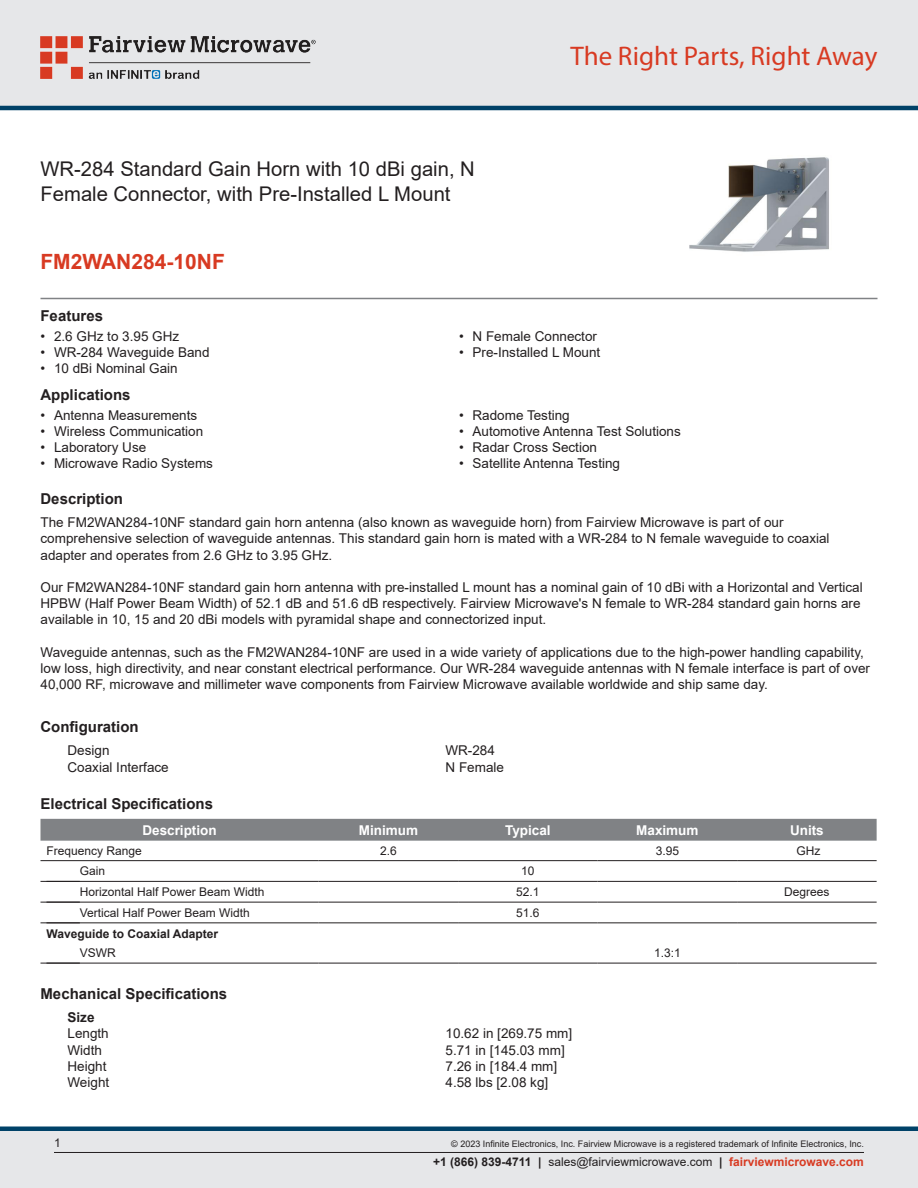
<style>
.page{position:relative;width:918px;height:1188px;background:#fff}
.page>*{position:absolute;margin:0;border:0;box-sizing:border-box;transform-origin:0 0}
.t1{font:27px "Myriad Pro";color:#d83a22}
.Branded_Part_No{font:700 21px "Arial";color:#d83a22}
.Web_Description_Para{font:20.25px/24.3px "Arial";color:#231f20}
.Head1{font:700 15px "Arial";color:#231f20}
.MarketingDescription{font:13.5px/16.2px "Arial";color:#231f20}
.Specs_Para{font:13.5px "Arial";color:#231f20}
.Table_Header{font:700 13.5px "Arial";color:#fff}
.Head2_after_Head1{font:700 13.5px "Arial";color:#231f20}
.Table_Body_Left{font:12px "Arial";color:#231f20}
.Table_Body{font:12px "Arial";color:#231f20}
.Table_Body_Left-2{font:700 12px "Arial";color:#231f20}
.Copyright_disclaimer{font:9px "Arial";color:#231f20}
.s1{font-weight:700}
.s2{font-weight:700;color:#d83a22}
</style>
<div class="page">
<div style="left:0;top:1131px;width:918px;height:57px;background:#e6e7e9"></div>
<div style="left:0;top:1126px;width:918px;height:5px;background:#004268"></div>
<div style="left:0;top:0;width:918px;height:108px;background:#e6e7e9"></div>
<hr style="left:0;top:106px;width:918px;height:4px;background:#004268">
<img style="left:40px;top:36px;width:276px;height:42px">
<hr style="left:54px;top:1152px;width:810px;height:1px;background:#231f20">
<hr style="left:40px;top:298px;width:838px;height:1px;background:#808285">
<img style="left:689px;top:157px;width:140px;height:95px">
<div style="left:40px;top:819px;width:837px;height:22px;background:#808285"></div>
<hr style="left:40px;top:860px;width:279px;height:1px;background:#231f20">
<hr style="left:319px;top:860px;width:139px;height:1px;background:#231f20">
<hr style="left:458px;top:860px;width:140px;height:1px;background:#231f20">
<hr style="left:598px;top:860px;width:139px;height:1px;background:#231f20">
<hr style="left:737px;top:860px;width:140px;height:1px;background:#231f20">
<hr style="left:40px;top:881px;width:279px;height:1px;background:#231f20">
<hr style="left:319px;top:881px;width:139px;height:1px;background:#231f20">
<hr style="left:458px;top:881px;width:140px;height:1px;background:#231f20">
<hr style="left:598px;top:881px;width:139px;height:1px;background:#231f20">
<hr style="left:737px;top:881px;width:140px;height:1px;background:#231f20">
<hr style="left:40px;top:902px;width:279px;height:1px;background:#231f20">
<hr style="left:319px;top:902px;width:139px;height:1px;background:#231f20">
<hr style="left:458px;top:902px;width:140px;height:1px;background:#231f20">
<hr style="left:598px;top:902px;width:139px;height:1px;background:#231f20">
<hr style="left:737px;top:902px;width:140px;height:1px;background:#231f20">
<hr style="left:40px;top:923px;width:279px;height:1px;background:#231f20">
<hr style="left:319px;top:923px;width:139px;height:1px;background:#231f20">
<hr style="left:458px;top:923px;width:140px;height:1px;background:#231f20">
<hr style="left:598px;top:923px;width:139px;height:1px;background:#231f20">
<hr style="left:737px;top:923px;width:140px;height:1px;background:#231f20">
<hr style="left:40px;top:963px;width:279px;height:1px;background:#231f20">
<hr style="left:319px;top:963px;width:139px;height:1px;background:#231f20">
<hr style="left:458px;top:963px;width:140px;height:1px;background:#231f20">
<hr style="left:598px;top:963px;width:139px;height:1px;background:#231f20">
<hr style="left:737px;top:963px;width:140px;height:1px;background:#231f20">
<h1 class="Web_Description_Para" style="left:40px;top:157px;width:436px">WR-284 Standard Gain Horn with 10 dBi gain, N<br>Female Connector, with Pre-Installed L Mount</h1>
<p class="Branded_Part_No" style="left:40px;top:247px;width:186px">FM2WAN284-10NF</p>
<h1 class="t1" style="left:571px;top:39px;width:308px">The Right Parts, Right Away</h1>
<p class="Head1" style="left:40px;top:306px;width:64px">Features</p>
<p class="MarketingDescription" style="left:40px;top:328px;width:140px">• 2.6 GHz to 3.95 GHz</p>
<p class="MarketingDescription" style="left:40px;top:344px;width:171px">• WR-284 Waveguide Band</p>
<p class="MarketingDescription" style="left:40px;top:360px;width:139px">• 10 dBi Nominal Gain</p>
<p class="Head1" style="left:40px;top:384px;width:92px">Applications</p>
<p class="MarketingDescription" style="left:40px;top:407px;width:158px">• Antenna Measurements</p>
<p class="MarketingDescription" style="left:40px;top:423px;width:164px">• Wireless Communication</p>
<p class="MarketingDescription" style="left:40px;top:439px;width:107px">• Laboratory Use</p>
<p class="MarketingDescription" style="left:40px;top:455px;width:174px">• Microwave Radio Systems</p>
<p class="MarketingDescription" style="left:459px;top:328px;width:140px">• N Female Connector</p>
<p class="MarketingDescription" style="left:459px;top:344px;width:143px">• Pre-Installed L Mount</p>
<p class="MarketingDescription" style="left:459px;top:407px;width:112px">• Radome Testing</p>
<p class="MarketingDescription" style="left:459px;top:423px;width:223px">• Automotive Antenna Test Solutions</p>
<p class="MarketingDescription" style="left:459px;top:439px;width:140px">• Radar Cross Section</p>
<p class="MarketingDescription" style="left:459px;top:455px;width:163px">• Satellite Antenna Testing</p>
<p class="Head1" style="left:40px;top:488px;width:84px">Description</p>
<p class="MarketingDescription" style="left:40px;top:514px;width:791px">The FM2WAN284-10NF standard gain horn antenna (also known as waveguide horn) from Fairview Microwave is part of our comprehensive selection of waveguide antennas. This standard gain horn is mated with a WR-284 to N female waveguide to coaxial adapter and operates from 2.6 GHz to 3.95 GHz.</p>
<p class="MarketingDescription" style="left:40px;top:579px;width:824px">Our FM2WAN284-10NF standard gain horn antenna with pre-installed L mount has a nominal gain of 10 dBi with a Horizontal and Vertical<br>HPBW (Half Power Beam Width) of 52.1 dB and 51.6 dB respectively. Fairview Microwave's N female to WR-284 standard gain horns are available in 10, 15 and 20 dBi models with pyramidal shape and connectorized input.</p>
<p class="MarketingDescription" style="left:40px;top:644px;width:831px">Waveguide antennas, such as the FM2WAN284-10NF are used in a wide variety of applications due to the high-power handling capability, low loss, high directivity, and near constant electrical performance. Our WR-284 waveguide antennas with N female interface is part of over<br>40,000 RF, microwave and millimeter wave components from Fairview Microwave available worldwide and ship same day.</p>
<p class="Head1" style="left:40px;top:716px;width:100px">Configuration</p>
<p class="Specs_Para" style="left:68px;top:741px;width:44px">Design</p>
<p class="Specs_Para" style="left:446px;top:741px;width:51px">WR-284</p>
<p class="Specs_Para" style="left:68px;top:758px;width:103px">Coaxial Interface</p>
<p class="Specs_Para" style="left:446px;top:758px;width:60px">N Female</p>
<p class="Head1" style="left:40px;top:793px;width:174px">Electrical Specifications</p>
<p class="Table_Header" style="left:142px;top:820px;width:76px">Description</p>
<p class="Table_Header" style="left:359px;top:820px;width:61px">Minimum</p>
<p class="Table_Header" style="left:505px;top:820px;width:47px">Typical</p>
<p class="Table_Header" style="left:636px;top:820px;width:64px">Maximum</p>
<p class="Table_Header" style="left:790px;top:820px;width:35px">Units</p>
<p class="Table_Body_Left" style="left:46px;top:842px;width:97px">Frequency Range</p>
<p class="Table_Body" style="left:380px;top:842px;width:18px">2.6</p>
<p class="Table_Body" style="left:656px;top:842px;width:25px">3.95</p>
<p class="Table_Body" style="left:797px;top:842px;width:25px">GHz</p>
<p class="Table_Body_Left" style="left:80px;top:863px;width:27px">Gain</p>
<p class="Table_Body" style="left:521px;top:863px;width:15px">10</p>
<p class="Table_Body_Left" style="left:80px;top:884px;width:186px">Horizontal Half Power Beam Width</p>
<p class="Table_Body" style="left:516px;top:884px;width:25px">52.1</p>
<p class="Table_Body" style="left:784px;top:884px;width:47px">Degrees</p>
<p class="Table_Body_Left" style="left:80px;top:904px;width:172px">Vertical Half Power Beam Width</p>
<p class="Table_Body" style="left:516px;top:904px;width:25px">51.6</p>
<p class="Table_Body_Left-2" style="left:46px;top:925px;width:173px">Waveguide to Coaxial Adapter</p>
<p class="Table_Body_Left" style="left:80px;top:945px;width:37px">VSWR</p>
<p class="Table_Body" style="left:654px;top:945px;width:28px">1.3:1</p>
<p class="Head1" style="left:40px;top:983px;width:188px">Mechanical Specifications</p>
<p class="Head2_after_Head1" style="left:68px;top:1008px;width:29px">Size</p>
<p class="Specs_Para" style="left:68px;top:1024px;width:43px">Length</p>
<p class="Specs_Para" style="left:446px;top:1024px;width:128px">10.62 in [269.75 mm]</p>
<p class="Specs_Para" style="left:68px;top:1040px;width:36px">Width</p>
<p class="Specs_Para" style="left:446px;top:1040px;width:121px">5.71 in [145.03 mm]</p>
<p class="Specs_Para" style="left:68px;top:1057px;width:41px">Height</p>
<p class="Specs_Para" style="left:446px;top:1057px;width:113px">7.26 in [184.4 mm]</p>
<p class="Specs_Para" style="left:68px;top:1073px;width:43px">Weight</p>
<p class="Specs_Para" style="left:446px;top:1073px;width:104px">4.58 lbs [2.08 kg]</p>
<p class="Table_Body_Left" style="left:54px;top:1135px;width:8px">1</p>
<p class="Copyright_disclaimer" style="left:451px;top:1138px;width:414px">© 2023 Infinite Electronics, Inc. Fairview Microwave is a registered trademark of Infinite Electronics, Inc.</p>
<p class="Table_Body_Left" style="left:433px;top:1153px;width:432px"><span class="s1">+1 (866) 839-4711 |</span> sales@fairviewmicrowave.com <span class="s1">|</span> <span class="s2">fairviewmicrowave.com</span></p>
</div>
